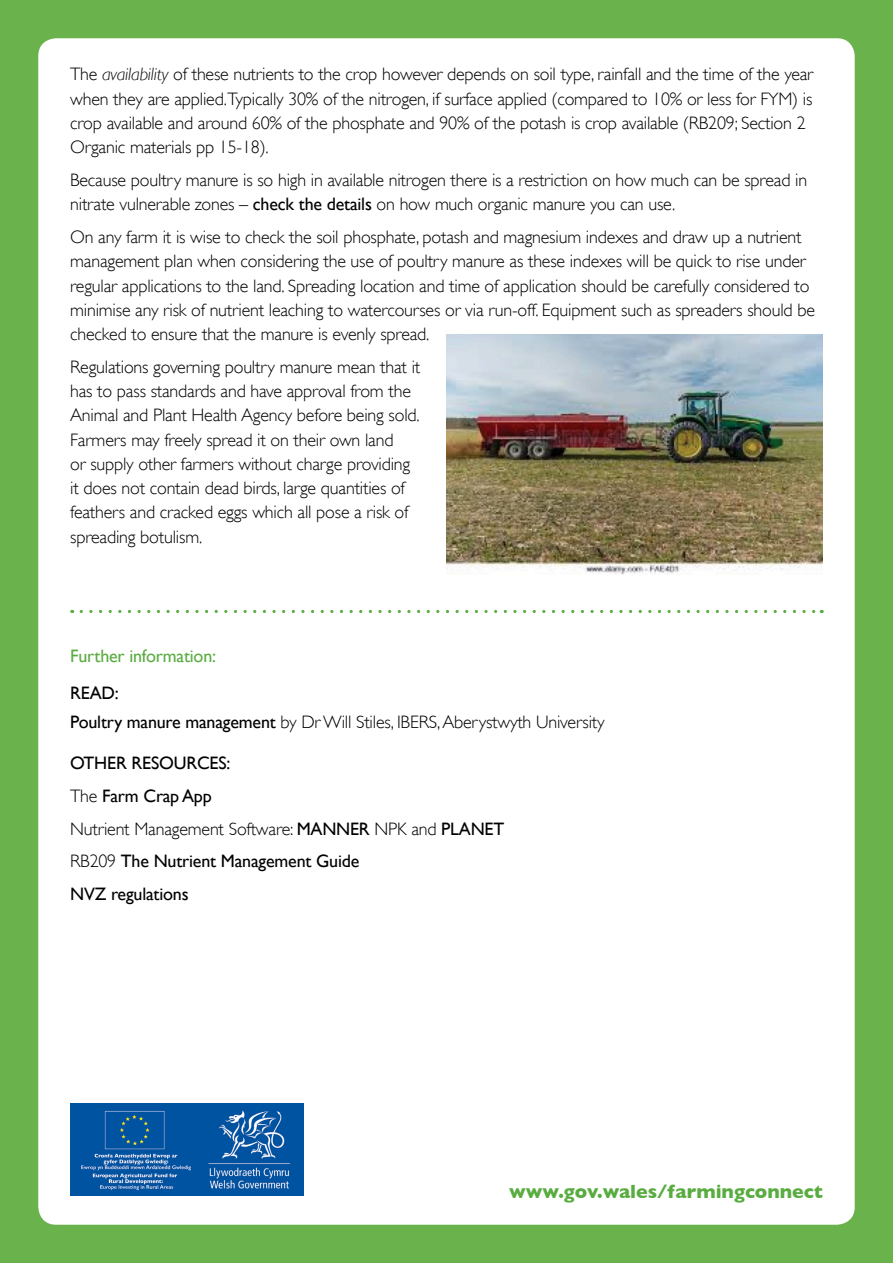
<style>
.page{position:relative;width:893px;height:1263px;background:#6ab24c}
.page>*{position:absolute;margin:0;border:0;box-sizing:border-box;transform-origin:0 0}
.t1{font:700 19.5px "Gill Sans";color:#59ac40}
.t2{font:300 18px/24.3px "Gill Sans";letter-spacing:-.01em;color:#000}
.t3{font:18px "Gill Sans";letter-spacing:-.01em;color:#000}
.t4{font:18px "Gill Sans";letter-spacing:-.01em;color:#59ac40}
.s1{font-style:italic}
.s2{font-weight:400}
.s3{font-weight:300}
</style>
<div class="page">
<div style="left:38px;top:38px;width:817px;height:1187px;background:#fff;border-radius:18px"></div>
<img style="left:71px;top:1103px;width:232px;height:93px">
<img style="left:446px;top:335px;width:377px;height:240px">
<svg style="left:81px;top:610px;width:741px;height:3px"></svg>
<p class="t2" style="left:70px;top:62px;width:745px">The <span class="s1">availability</span> of these nutrients to the crop however depends on soil type, rainfall and the time of the year when they are applied.Typically 30% of the nitrogen, if surface applied (compared to 10% or less for FYM) is crop available and around 60% of the phosphate and 90% of the potash is crop available (RB209; Section 2<br>Organic materials pp 15-18).</p>
<p class="t2" style="left:70px;top:168px;width:738px">Because poultry manure is so high in available nitrogen there is a restriction on how much can be spread in nitrate vulnerable zones – <span class="s2">check the details</span> on how much organic manure you can use.</p>
<p class="t2" style="left:70px;top:225px;width:746px">On any farm it is wise to check the soil phosphate, potash and magnesium indexes and draw up a nutrient management plan when considering the use of poultry manure as these indexes will be quick to rise under regular applications to the land. Spreading location and time of application should be carefully considered to minimise any risk of nutrient leaching to watercourses or via run-off. Equipment such as spreaders should be checked to ensure that the manure is evenly spread.</p>
<p class="t2" style="left:70px;top:355px;width:352px">Regulations governing poultry manure mean that it has to pass standards and have approval from the Animal and Plant Health Agency before being sold.<br>Farmers may freely spread it on their own land<br>or supply other farmers without charge providing it does not contain dead birds, large quantities of feathers and cracked eggs which all pose a risk of spreading botulism.</p>
<p class="t4" style="left:70px;top:645px;width:147px">Further information:</p>
<p class="t3" style="left:70px;top:682px;width:50px">READ:</p>
<p class="t2" style="left:70px;top:709px;width:536px"><span class="s2">Poultry manure management</span> by Dr Will Stiles, IBERS, Aberystwyth University</p>
<p class="t3" style="left:70px;top:752px;width:162px">OTHER RESOURCES:</p>
<p class="t3" style="left:70px;top:785px;width:143px"><span class="s3">The</span> Farm Crap App</p>
<p class="t2" style="left:70px;top:816px;width:436px">Nutrient Management Software: <span class="s2">MANNER</span> NPK and <span class="s2">PLANET</span></p>
<p class="t3" style="left:70px;top:851px;width:291px"><span class="s3">RB209</span> The Nutrient Management Guide</p>
<p class="t3" style="left:70px;top:883px;width:120px">NVZ regulations</p>
<p class="t1" style="left:509px;top:1180px;width:315px">www.gov.wales/farmingconnect</p>
</div>
